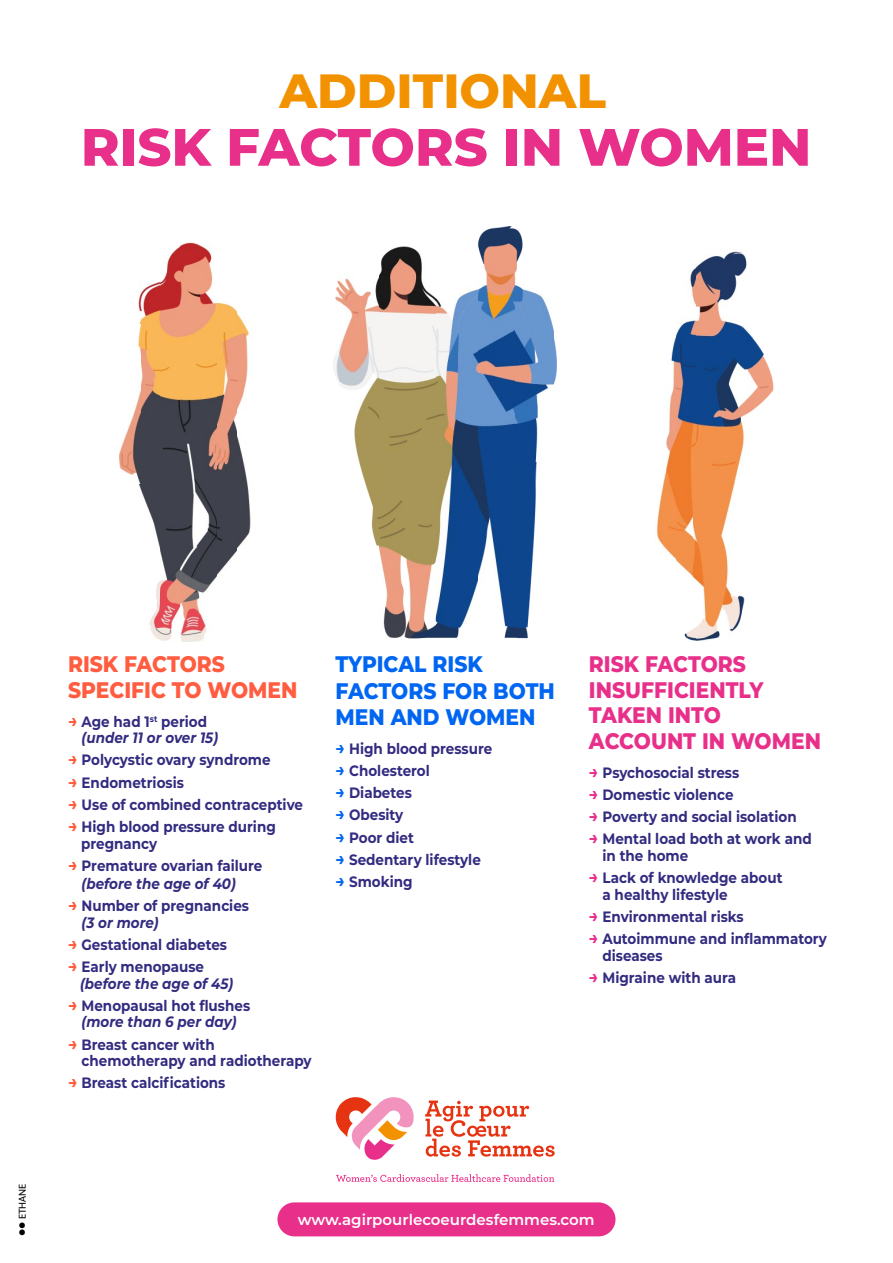
<style>
.page{position:relative;width:893px;height:1263px;background:#fff}
.page>*{position:absolute;margin:0;border:0;box-sizing:border-box;transform-origin:0 0}
.t1{font:800 52.5px "Montserrat";color:#e8308a}
.t2{font:800 48px "Montserrat";color:#f39200}
.t3{font:800 22.5px/25.5px "Montserrat";color:#e8308a;scale:.9 1}
.t4{font:800 22.5px/26.2px "Montserrat";color:#0066f2;scale:.9 1}
.t5{font:800 22.5px/25.5px "Montserrat";color:#ff5c40;scale:.9 1}
.t6{font:700 15px/16.5px "Montserrat";color:#322b80;scale:.9 1}
.t7{font:italic 700 15px/16.5px "Montserrat";color:#322b80;scale:.9 1}
.t8{font:600 15px "Montserrat";color:#fff}
.t9{font:9.75px "Parisine Office";color:#000}
.s1{font-style:normal;font-size:18px;color:#ff5b3a}
.s2{font-style:normal}
.s3{font-size:18px;color:#ff5b3a}
.s4{font-style:italic}
.s5{font-size:18px;color:#0067f1}
.s6{font-size:18px;color:#e8308a}
</style>
<div class="page">
<svg style="left:335px;top:1097px;width:79px;height:63px"></svg>
<svg style="left:425px;top:1100px;width:130px;height:56px"></svg>
<svg style="left:336px;top:1174px;width:218px;height:8px"></svg>
<div style="left:277px;top:1202px;width:338px;height:34px;background:#e8308a;border-radius:17px"></div>
<img style="left:180px;top:242px;width:38px;height:399px">
<img style="left:477px;top:226px;width:46px;height:39px">
<img style="left:160px;top:246px;width:20px;height:395px">
<img style="left:378px;top:246px;width:58px;height:393px">
<img style="left:695px;top:251px;width:58px;height:231px">
<img style="left:139px;top:281px;width:21px;height:359px">
<img style="left:337px;top:278px;width:41px;height:185px">
<img style="left:477px;top:265px;width:40px;height:336px">
<img style="left:676px;top:268px;width:19px;height:311px">
<img style="left:218px;top:302px;width:20px;height:272px">
<img style="left:335px;top:285px;width:4px;height:21px">
<img style="left:436px;top:289px;width:41px;height:349px">
<img style="left:515px;top:285px;width:40px;height:178px">
<img style="left:238px;top:314px;width:13px;height:234px">
<img style="left:138px;top:324px;width:2px;height:42px">
<img style="left:555px;top:343px;width:2px;height:38px">
<img style="left:656px;top:337px;width:20px;height:222px">
<img style="left:753px;top:338px;width:20px;height:72px">
<img style="left:333px;top:344px;width:6px;height:41px">
<img style="left:120px;top:384px;width:20px;height:100px">
<img style="left:359px;top:463px;width:19px;height:83px">
<img style="left:515px;top:463px;width:22px;height:176px">
<img style="left:694px;top:482px;width:41px;height:159px">
<img style="left:733px;top:581px;width:12px;height:60px">
<img style="left:501px;top:601px;width:16px;height:38px">
<img style="left:684px;top:621px;width:11px;height:20px">
<h2 class="t2" style="left:280px;top:56px;width:328px">ADDITIONAL</h2>
<h1 class="t1" style="left:81px;top:109px;width:732px">RISK FACTORS IN WOMEN</h1>
<p class="t9" style="left:15px;top:1236px;width:55px;rotate:-90deg">●● ETHANE</p>
<h3 class="t5" style="left:68px;top:650px;width:256px">RISK FACTORS<br>SPECIFIC TO WOMEN</h3>
<p class="t7" style="left:82px;top:712px;width:153px;text-indent:-14px"><span class="s1">→</span> <span class="s2">Age had 1</span><sup>st</sup> <span class="s2">period </span>(under 11 or over 15)</p>
<p class="t6" style="left:68px;top:751px;width:227px"><span class="s3">→</span> Polycystic ovary syndrome</p>
<p class="t6" style="left:68px;top:773px;width:130px"><span class="s3">→</span> Endometriosis</p>
<p class="t6" style="left:68px;top:795px;width:263px"><span class="s3">→</span> Use of combined contraceptive</p>
<p class="t6" style="left:81px;top:818px;width:218px;text-indent:-13px"><span class="s3">→</span> High blood pressure during pregnancy</p>
<p class="t6" style="left:82px;top:856px;width:202px;line-height:18px;text-indent:-14px"><span class="s3">→</span> Premature ovarian failure <span class="s4">(before the age of 40)</span></p>
<p class="t6" style="left:82px;top:897px;width:188px;text-indent:-14px"><span class="s3">→</span> Number of pregnancies <span class="s4">(3 or more)</span></p>
<p class="t6" style="left:68px;top:935px;width:178px"><span class="s3">→</span> Gestational diabetes</p>
<p class="t7" style="left:80px;top:958px;width:172px;text-indent:-12px"><span class="s1">→</span> <span class="s2">Early menopause </span>(before the age of 45)</p>
<p class="t6" style="left:68px;top:996px;width:204px;text-align:center"><span class="s3">→</span> Menopausal hot flushes <span class="s4">(more than 6 per day)</span></p>
<p class="t6" style="left:82px;top:1035px;width:257px;text-indent:-14px"><span class="s3">→</span> Breast cancer with chemotherapy and radiotherapy</p>
<p class="t6" style="left:68px;top:1074px;width:176px"><span class="s3">→</span> Breast calcifications</p>
<h3 class="t4" style="left:336px;top:650px;width:245px">TYPICAL RISK<br>FACTORS FOR BOTH<br>MEN AND WOMEN</h3>
<p class="t6" style="left:336px;top:739px;width:176px"><span class="s5">→</span> High blood pressure</p>
<p class="t6" style="left:336px;top:761px;width:106px"><span class="s5">→</span> Cholesterol</p>
<p class="t6" style="left:336px;top:784px;width:86px"><span class="s5">→</span> Diabetes</p>
<p class="t6" style="left:336px;top:806px;width:77px"><span class="s5">→</span> Obesity</p>
<p class="t6" style="left:336px;top:828px;width:89px"><span class="s5">→</span> Poor diet</p>
<p class="t6" style="left:336px;top:850px;width:163px"><span class="s5">→</span> Sedentary lifestyle</p>
<p class="t6" style="left:336px;top:873px;width:87px"><span class="s5">→</span> Smoking</p>
<h3 class="t3" style="left:589px;top:650px;width:259px">RISK FACTORS<br>INSUFFICIENTLY<br>TAKEN INTO<br>ACCOUNT IN WOMEN</h3>
<p class="t6" style="left:589px;top:763px;width:169px"><span class="s6">→</span> Psychosocial stress</p>
<p class="t6" style="left:589px;top:785px;width:162px"><span class="s6">→</span> Domestic violence</p>
<p class="t6" style="left:589px;top:808px;width:232px"><span class="s6">→</span> Poverty and social isolation</p>
<p class="t6" style="left:602px;top:830px;width:234px;text-indent:-14px"><span class="s6">→</span> Mental load both at work and in the home</p>
<p class="t6" style="left:602px;top:869px;width:202px;text-indent:-14px"><span class="s6">→</span> Lack of knowledge about a healthy lifestyle</p>
<p class="t6" style="left:589px;top:907px;width:174px"><span class="s6">→</span> Environmental risks</p>
<p class="t6" style="left:602px;top:930px;width:251px;text-indent:-14px"><span class="s6">→</span> Autoimmune and inflammatory diseases</p>
<p class="t6" style="left:589px;top:968px;width:165px"><span class="s6">→</span> Migraine with aura</p>
<p class="t8" style="left:298px;top:1209px;width:298px">www.agirpourlecoeurdesfemmes.com</p>
</div>
